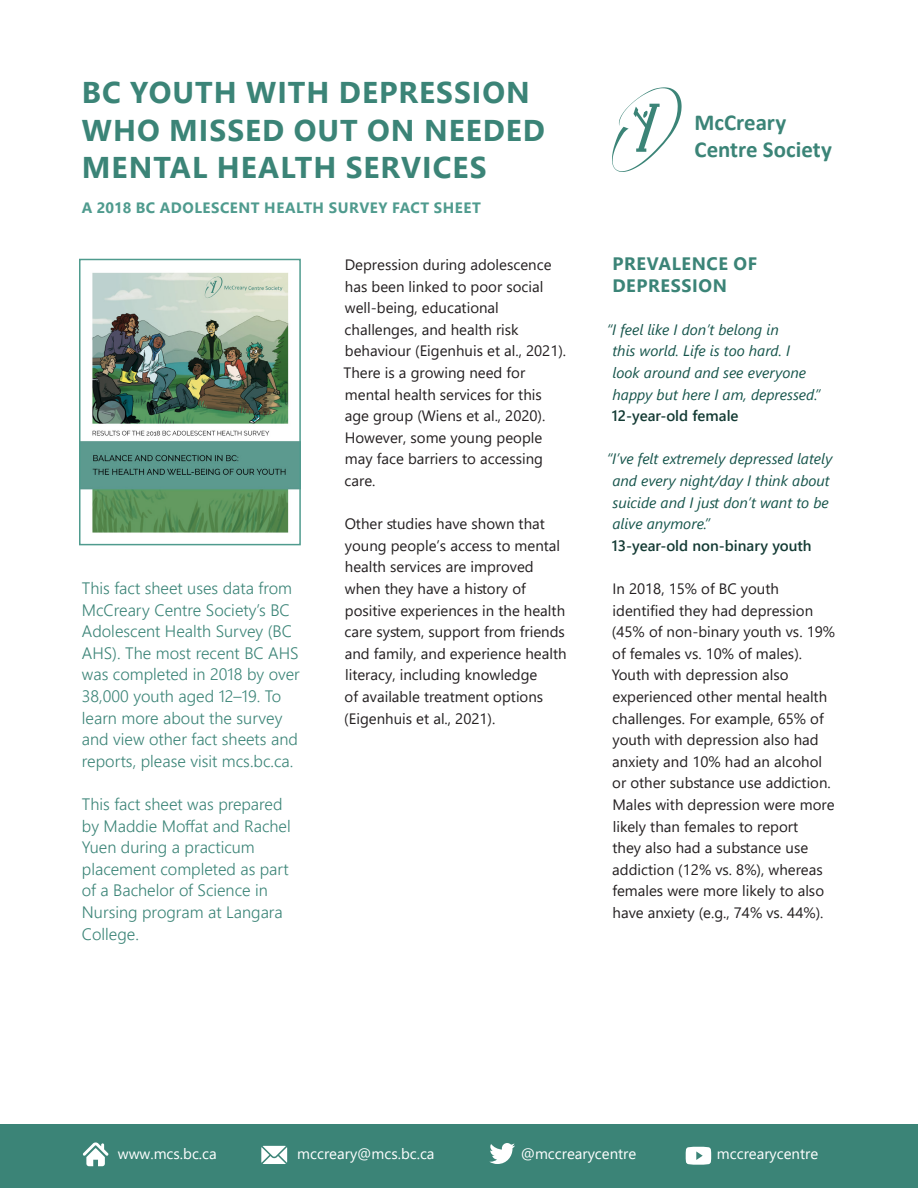
<style>
.page{position:relative;width:918px;height:1188px;background:#fff}
.page>*{position:absolute;margin:0;border:0;box-sizing:border-box;transform-origin:0 0}
.Subhead_1{font:700 30px/37.5px "Segoe UI";letter-spacing:.035em;color:#3b8477}
.t1{font:700 22.8px/27.3px "Calibri";color:#3b8477}
.Body{font:700 18px/21.6px "Segoe UI";letter-spacing:.035em;color:#3b8477}
.Body-2{font:16.5px/21.6px "Webly Sleek UI Semilight";color:#3b8477}
.Subhead_1-2{font:15px/21.6px "Segoe UI";color:#231f20}
.Body-3{font:italic 15px/21.6px "Segoe UI";color:#17554c}
.Header_2{font:15px "Segoe UI";color:#fff}
.Subhead_1-3{font:700 15px "Segoe UI";letter-spacing:.035em;color:#4f9b8e}
.s1{font-weight:600;font-style:normal;color:#133a33}
</style>
<div class="page">
<svg style="left:612px;top:87px;width:70px;height:85px"></svg>
<div style="left:0;top:1125px;width:918px;height:63px;background:#3b8477"></div>
<svg style="left:83px;top:1142px;width:26px;height:24px"></svg>
<svg style="left:261px;top:1146px;width:26px;height:18px"></svg>
<img style="left:82px;top:272px;width:216px;height:261px">
<div style="left:79px;top:259px;width:222px;height:286px;border:2px solid #4f9b8e"></div>
<svg style="left:686px;top:1146px;width:25px;height:19px"></svg>
<svg style="left:489px;top:1143px;width:26px;height:21px"></svg>
<p class="Subhead_1" style="left:82px;top:72px;width:465px">BC YOUTH WITH DEPRESSION<br>WHO MISSED OUT ON NEEDED<br>MENTAL HEALTH SERVICES</p>
<p class="Subhead_1-3" style="left:82px;top:193px;width:400px">A 2018 BC ADOLESCENT HEALTH SURVEY FACT SHEET</p>
<p class="Body-2" style="left:82px;top:577px;width:219px">This fact sheet uses data from<br>McCreary Centre Society’s BC<br>Adolescent Health Survey (BC<br>AHS). The most recent BC AHS was completed in 2018 by over<br>38,000 youth aged 12–19. To learn more about the survey and view other fact sheets and reports, please visit mcs.bc.ca.</p>
<p class="Body-2" style="left:82px;top:793px;width:210px">This fact sheet was prepared by Maddie Moffat and Rachel<br>Yuen during a practicum placement completed as part of a Bachelor of Science in<br>Nursing program at Langara<br>College.</p>
<p class="Subhead_1-2" style="left:343px;top:253px;width:224px">Depression during adolescence has been linked to poor social well-being, educational challenges, and health risk behaviour (Eigenhuis et al., 2021).<br>There is a growing need for mental health services for this age group (Wiens et al., 2020).<br>However, some young people may face barriers to accessing care.</p>
<p class="Subhead_1-2" style="left:344px;top:512px;width:224px">Other studies have shown that young people’s access to mental health services are improved when they have a history of positive experiences in the health care system, support from friends and family, and experience health literacy, including knowledge<br>of available treatment options (Eigenhuis et al., 2021).</p>
<p class="t1" style="left:695px;top:108px;width:139px">McCreary<br>Centre Society</p>
<p class="Body" style="left:612px;top:251px;width:146px">PREVALENCE OF<br>DEPRESSION</p>
<p class="Body-3" style="left:612px;top:316px;width:210px;text-indent:-5px">“I feel like I don’t belong in<br>this world. Life is too hard. I look around and see everyone happy but here I am, depressed.”<br><span class="s1">12-year-old female</span></p>
<p class="Body-3" style="left:612px;top:446px;width:222px;text-indent:-5px">“I’ve felt extremely depressed lately and every night/day I think about suicide and I just don’t want to be alive anymore.”<br><span class="s1">13-year-old non-binary youth</span></p>
<p class="Subhead_1-2" style="left:612px;top:577px;width:225px">In 2018, 15% of BC youth identified they had depression (45% of non-binary youth vs. 19% of females vs. 10% of males).<br>Youth with depression also experienced other mental health challenges. For example, 65% of youth with depression also had anxiety and 10% had an alcohol or other substance use addiction.<br>Males with depression were more likely than females to report<br>they also had a substance use addiction (12% vs. 8%), whereas females were more likely to also have anxiety (e.g., 74% vs. 44%).</p>
<p class="Header_2" style="left:118px;top:1140px;width:100px">www.mcs.bc.ca</p>
<p class="Header_2" style="left:297px;top:1140px;width:139px">mccreary@mcs.bc.ca</p>
<p class="Header_2" style="left:521px;top:1140px;width:117px">@mccrearycentre</p>
<p class="Header_2" style="left:717px;top:1140px;width:103px">mccrearycentre</p>
</div>
